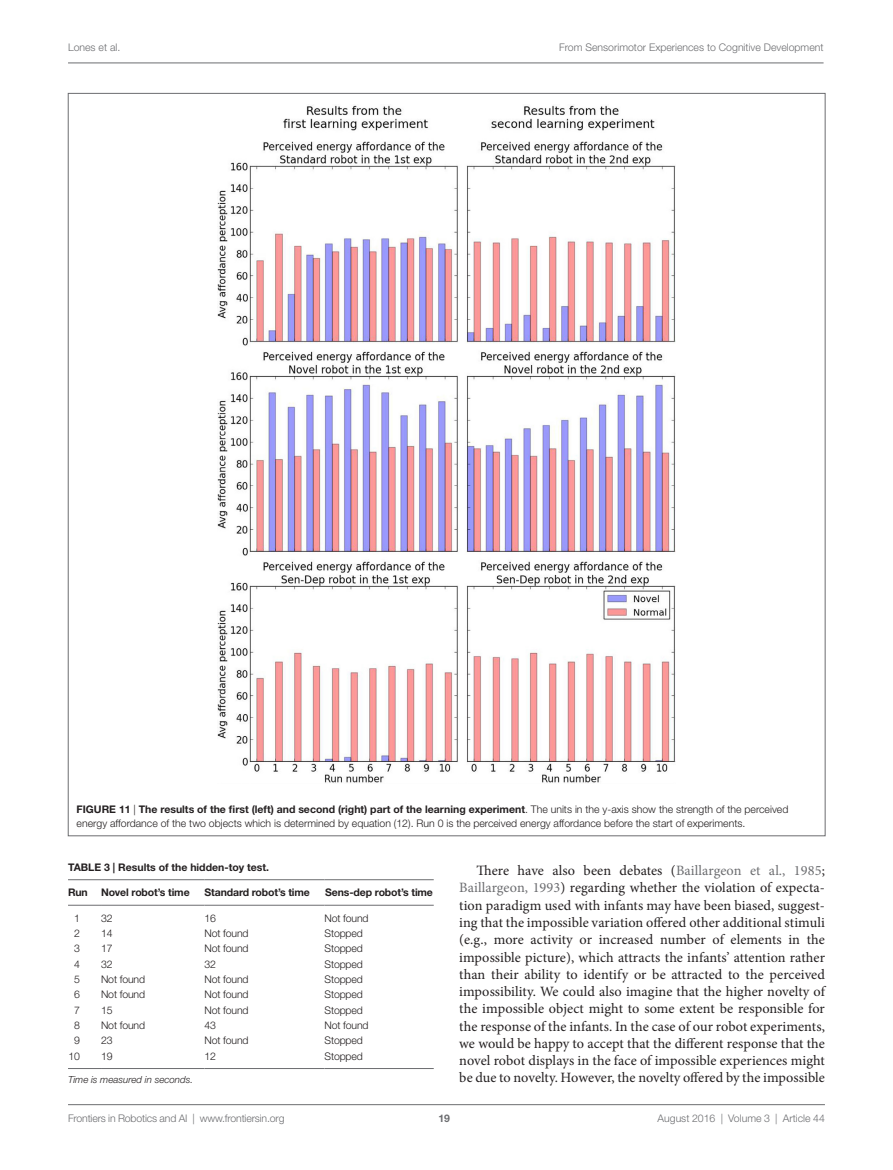
<style>
.page{position:relative;width:893px;height:1170px;background:#fff}
.page>*{position:absolute;margin:0;border:0;box-sizing:border-box;transform-origin:0 0}
.t1{font:14.25px/17.2px "Minion Pro";color:#231f20;text-align:justify}
.t2{font:300 10.5px/14.2px "Helvetica Neue LT Std";letter-spacing:-.01em;color:#231f20}
.t3{font:300 10.5px "Helvetica Neue LT Std";color:#6c6d70}
.t4{font:700 10.5px "Helvetica Neue LT Std";letter-spacing:-.01em;color:#231f20}
.t5{font:700 10.5px "Helvetica Neue LT Std";color:#6c6d70}
.t6{font:italic 300 9.75px "Helvetica Neue LT Std";color:#231f20}
.s1{font-weight:700}
.s2{color:#6c6d70}
</style>
<div class="page">
<img style="left:218px;top:105px;width:458px;height:678px">
<hr style="left:68px;top:879px;width:33px;height:1px;background:#6c6d70">
<hr style="left:68px;top:904px;width:33px;height:1px;background:#6c6d70">
<hr style="left:101px;top:879px;width:104px;height:1px;background:#6c6d70">
<hr style="left:101px;top:904px;width:104px;height:1px;background:#6c6d70">
<hr style="left:205px;top:879px;width:120px;height:1px;background:#6c6d70">
<hr style="left:205px;top:904px;width:120px;height:1px;background:#6c6d70">
<hr style="left:325px;top:879px;width:109px;height:1px;background:#6c6d70">
<hr style="left:325px;top:904px;width:109px;height:1px;background:#6c6d70">
<hr style="left:68px;top:1068px;width:33px;height:1px;background:#6c6d70">
<hr style="left:101px;top:1068px;width:104px;height:1px;background:#6c6d70">
<hr style="left:205px;top:1068px;width:120px;height:1px;background:#6c6d70">
<hr style="left:325px;top:1068px;width:109px;height:1px;background:#6c6d70">
<hr style="left:68px;top:1104px;width:757px;height:1px;background:#6c6d70">
<hr style="left:68px;top:63px;width:755px;height:1px;background:#6c6d70">
<p class="t3" style="left:68px;top:41px;width:54px">Lones et al.</p>
<p class="t3" style="left:559px;top:41px;width:266px">From Sensorimotor Experiences to Cognitive Development</p>
<p class="t2" style="left:77px;top:802px;width:713px"><span class="s1">FIG URE 11</span> | <span class="s1">The results of the first (left) and second (right) part of the learning experiment</span>. The units in the y-axis show the strength of the perceived energy affordance of the two objects which is determined by equation (12). Run 0 is the perceived energy affordance before the start of experiments.</p>
<p class="t4" style="left:68px;top:861px;width:203px">TABLE 3 | Results of the hidden-toy test.</p>
<p class="t4" style="left:68px;top:885px;width:21px">Run</p>
<p class="t4" style="left:101px;top:885px;width:90px">Novel robot’s time</p>
<p class="t4" style="left:205px;top:885px;width:107px">Standard robot’s time</p>
<p class="t4" style="left:325px;top:885px;width:109px">Sens-dep robot’s time</p>
<p class="t2" style="left:74px;top:910px;width:7px">1</p>
<p class="t2" style="left:101px;top:910px;width:13px">32</p>
<p class="t2" style="left:205px;top:910px;width:13px">16</p>
<p class="t2" style="left:325px;top:910px;width:46px">Not found</p>
<p class="t2" style="left:74px;top:925px;width:7px">2</p>
<p class="t2" style="left:101px;top:925px;width:13px">14</p>
<p class="t2" style="left:205px;top:925px;width:46px">Not found</p>
<p class="t2" style="left:325px;top:925px;width:40px">Stopped</p>
<p class="t2" style="left:74px;top:941px;width:7px">3</p>
<p class="t2" style="left:101px;top:941px;width:13px">17</p>
<p class="t2" style="left:205px;top:941px;width:46px">Not found</p>
<p class="t2" style="left:325px;top:941px;width:40px">Stopped</p>
<p class="t2" style="left:74px;top:956px;width:7px">4</p>
<p class="t2" style="left:101px;top:956px;width:13px">32</p>
<p class="t2" style="left:205px;top:956px;width:13px">32</p>
<p class="t2" style="left:325px;top:956px;width:40px">Stopped</p>
<p class="t2" style="left:74px;top:971px;width:7px">5</p>
<p class="t2" style="left:101px;top:971px;width:46px">Not found</p>
<p class="t2" style="left:205px;top:971px;width:46px">Not found</p>
<p class="t2" style="left:325px;top:971px;width:40px">Stopped</p>
<p class="t2" style="left:74px;top:987px;width:7px">6</p>
<p class="t2" style="left:101px;top:987px;width:46px">Not found</p>
<p class="t2" style="left:205px;top:987px;width:46px">Not found</p>
<p class="t2" style="left:325px;top:987px;width:40px">Stopped</p>
<p class="t2" style="left:74px;top:1002px;width:7px">7</p>
<p class="t2" style="left:101px;top:1002px;width:13px">15</p>
<p class="t2" style="left:205px;top:1002px;width:46px">Not found</p>
<p class="t2" style="left:325px;top:1002px;width:40px">Stopped</p>
<p class="t2" style="left:74px;top:1017px;width:7px">8</p>
<p class="t2" style="left:101px;top:1017px;width:46px">Not found</p>
<p class="t2" style="left:205px;top:1017px;width:13px">43</p>
<p class="t2" style="left:325px;top:1017px;width:46px">Not found</p>
<p class="t2" style="left:74px;top:1032px;width:7px">9</p>
<p class="t2" style="left:101px;top:1032px;width:13px">23</p>
<p class="t2" style="left:205px;top:1032px;width:46px">Not found</p>
<p class="t2" style="left:325px;top:1032px;width:40px">Stopped</p>
<p class="t2" style="left:69px;top:1048px;width:13px">10</p>
<p class="t2" style="left:101px;top:1048px;width:13px">19</p>
<p class="t2" style="left:205px;top:1048px;width:13px">12</p>
<p class="t2" style="left:325px;top:1048px;width:40px">Stopped</p>
<p class="t6" style="left:68px;top:1073px;width:127px">Time is measured in seconds.</p>
<p class="t5" style="left:439px;top:1111px;width:13px">19</p>
<p class="t1" style="left:459px;top:862px;width:367px;text-indent:17px">There have also been debates (<span class="s2">Baillargeon et al., 1985</span>; <span class="s2">Baillargeon, 1993</span>) regarding whether the violation of expecta&shy;tion paradigm used with infants may have been biased, suggest&shy;ing that the impossible variation offered other additional stimuli (e.g., more activity or increased number of elements in the impossible picture), which attracts the infants’ attention rather than their ability to identify or be attracted to the perceived impossibility. We could also imagine that the higher novelty of the impossible object might to some extent be responsible for the response of the infants. In the case of our robot experiments, we would be happy to accept that the different response that the novel robot displays in the face of impossible experiences might be due to novelty. However, the novelty offered by the impossible</p>
<p class="t3" style="left:68px;top:1111px;width:218px">Frontiers in Robotics and AI | www.frontiersin.org</p>
<p class="t3" style="left:658px;top:1111px;width:169px">August 2016 | Volume 3 | Article 44</p>
</div>
